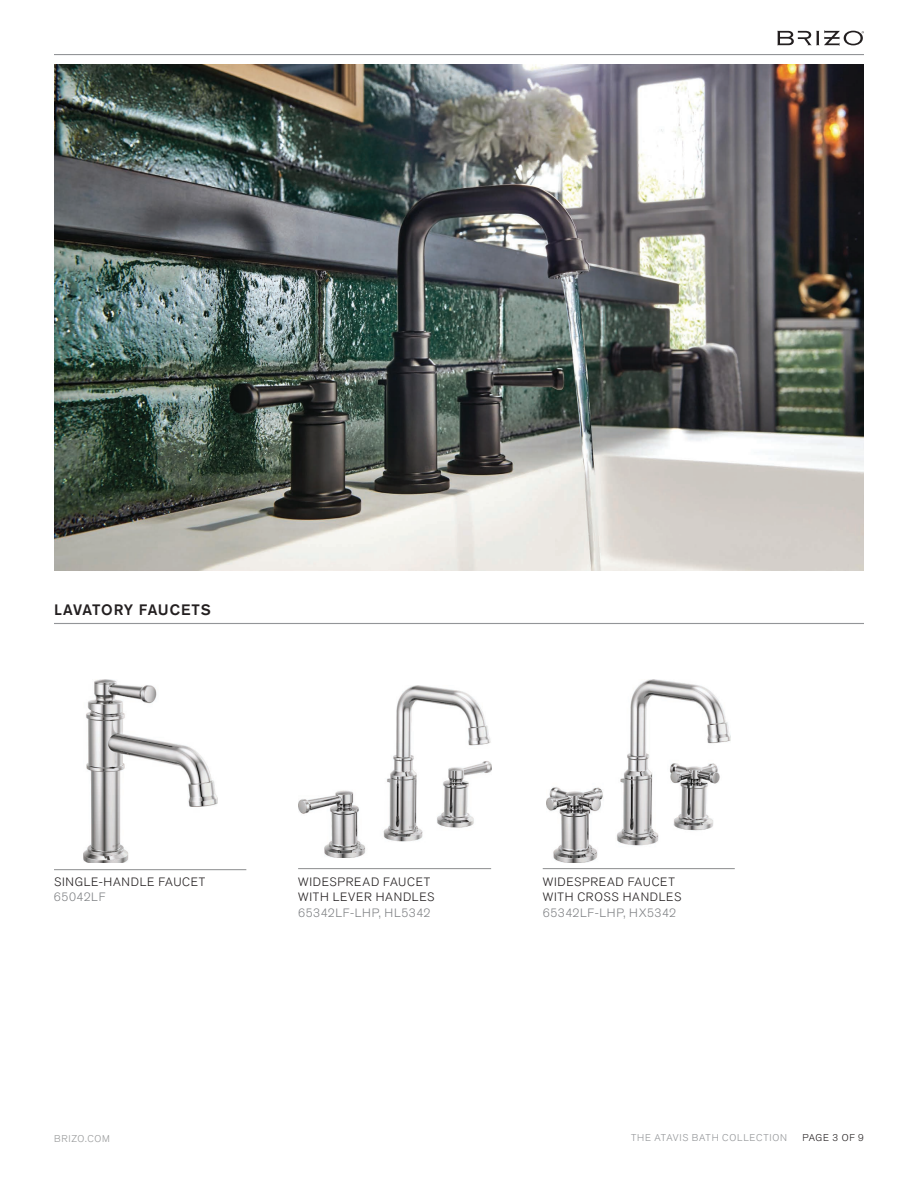
<style>
.page{position:relative;width:918px;height:1188px;background:#fff}
.page>*{position:absolute;margin:0;border:0;box-sizing:border-box;transform-origin:0 0}
.t1{font:500 15px "Akzidenz Grotesk Std";letter-spacing:.04em;color:#231f20}
.t2{font:300 12px/15.8px "Akzidenz Grotesk Std";letter-spacing:.06em;color:#231f20}
.t3{font:300 12px "Akzidenz Grotesk Std";letter-spacing:.045em;color:#808285}
.t4{font:300 9.75px "Akzidenz Grotesk Std";letter-spacing:.08em;color:#939598}
.t5{font:300 9.75px "Akzidenz Grotesk Std";letter-spacing:.075em;color:#98999a}
.t6{font:300 9.75px "Akzidenz Grotesk Std";letter-spacing:.065em;color:#231f20}
</style>
<div class="page">
<hr style="left:54px;top:54px;width:810px;height:1px;background:#939598">
<img style="left:54px;top:65px;width:810px;height:505px">
<img style="left:83px;top:680px;width:134px;height:183px">
<hr style="left:54px;top:869px;width:192px;height:1px;background:#98999a">
<img style="left:298px;top:686px;width:193px;height:171px">
<hr style="left:298px;top:868px;width:193px;height:1px;background:#98999a">
<img style="left:547px;top:680px;width:184px;height:183px">
<hr style="left:543px;top:868px;width:192px;height:1px;background:#98999a">
<hr style="left:54px;top:623px;width:810px;height:1px;background:#939598">
<svg style="left:777px;top:30px;width:87px;height:16px"></svg>
<p class="t1" style="left:54px;top:600px;width:158px">LAVATORY FAUCETS</p>
<p class="t2" style="left:54px;top:874px;width:153px">SINGLE-HANDLE FAUCET</p>
<p class="t3" style="left:54px;top:890px;width:53px">65042LF</p>
<p class="t2" style="left:298px;top:874px;width:138px">WIDESPREAD FAUCET<br>WITH LEVER HANDLES</p>
<p class="t3" style="left:298px;top:906px;width:134px">65342LF-LHP, HL5342</p>
<p class="t2" style="left:543px;top:874px;width:140px">WIDESPREAD FAUCET<br>WITH CROSS HANDLES</p>
<p class="t3" style="left:543px;top:906px;width:135px">65342LF-LHP, HX5342</p>
<p class="t5" style="left:54px;top:1133px;width:57px">BRIZO.COM</p>
<p class="t4" style="left:631px;top:1132px;width:157px">THE ATAVIS BATH COLLECTION</p>
<p class="t6" style="left:802px;top:1132px;width:63px">PAGE 3 OF 9</p>
</div>
